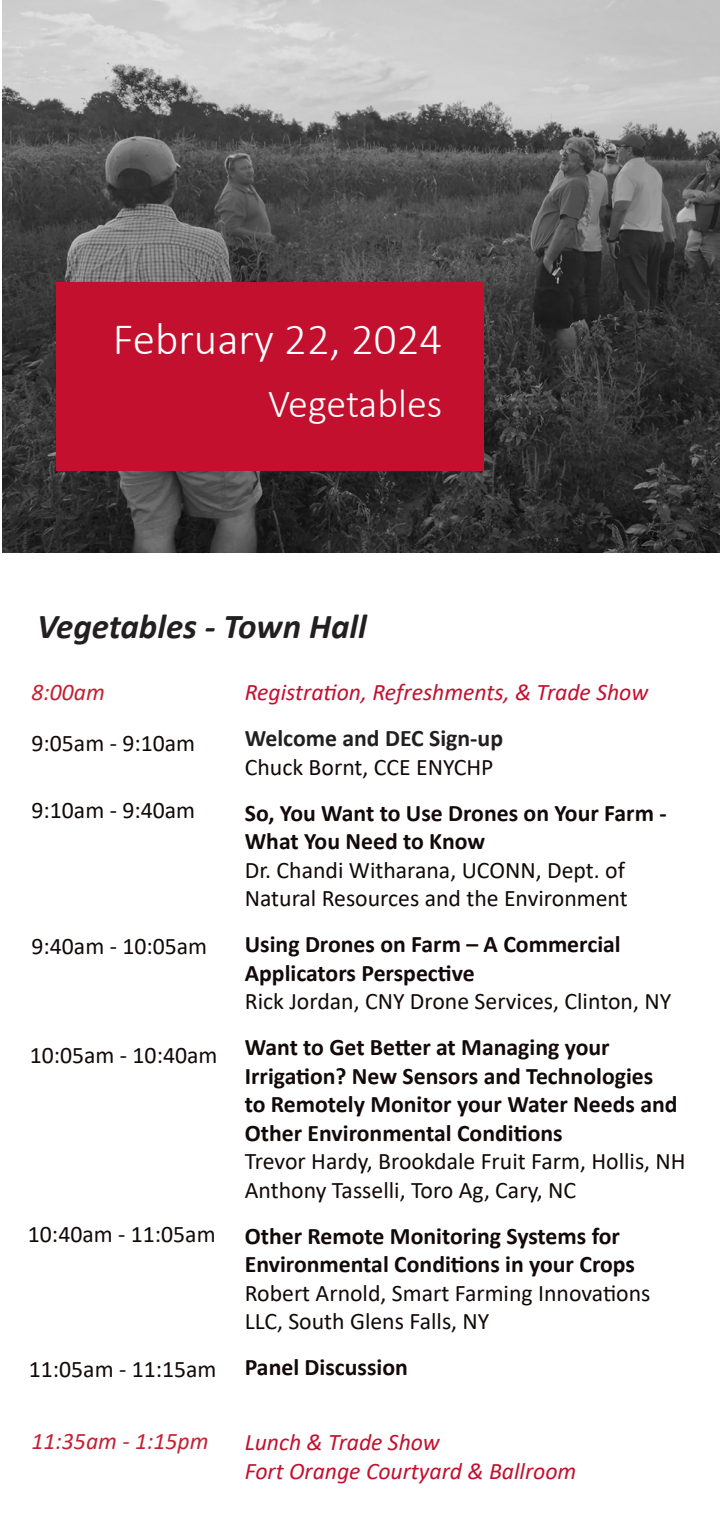
<style>
.page{position:relative;width:720px;height:1530px;background:#fff}
.page>*{position:absolute;margin:0;border:0;box-sizing:border-box;transform-origin:0 0}
.t1{font:300 45px "Calibri";color:#fff}
.t2{font:300 40px "Calibri";color:#fff}
.t3{font:italic 700 35px "Calibri";color:#231f20}
.t4{font:700 23.75px/28.5px "Calibri";color:#120908}
.t5{font:23.75px/28.5px "Calibri";color:#120908}
.t6{font:italic 23.75px/28.5px "Calibri";color:#c3102f}
.t7{font:700 23.75px/28.5px "Calibri";color:#231f20}
.t8{font:italic 23.75px "Calibri";color:#c42032}
.s1{font-weight:400;color:#120908}
.s2{font-weight:700}
.s3{font-weight:400}
</style>
<div class="page">
<img style="left:3px;top:0;width:717px;height:553px">
<div style="left:56px;top:283px;width:428px;height:188px;background:#c3102f"></div>
<p class="t1" style="left:113px;top:311px;width:331px">February 22, 2024</p>
<p class="t2" style="left:268px;top:379px;width:176px">Vegetables</p>
<p class="t3" style="left:37px;top:601px;width:331px">Vegetables - Town Hall</p>
<p class="t8" style="left:32px;top:676px;width:75px">8:00am</p>
<p class="t5" style="left:32px;top:729px;width:165px">9:05am - 9:10am</p>
<p class="t5" style="left:32px;top:795px;width:165px">9:10am - 9:40am</p>
<p class="t5" style="left:32px;top:931px;width:177px">9:40am - 10:05am</p>
<p class="t5" style="left:30px;top:1040px;width:189px">10:05am - 10:40am</p>
<p class="t5" style="left:28px;top:1219px;width:189px">10:40am - 11:05am</p>
<p class="t5" style="left:29px;top:1354px;width:189px">11:05am - 11:15am</p>
<p class="t8" style="left:32px;top:1425px;width:179px">11:35am - 1:15pm</p>
<p class="t6" style="left:245px;top:677px;width:405px">Registration, Refreshments, &amp; Trade Show</p>
<p class="t7" style="left:245px;top:724px;width:260px">Welcome and DEC Sign-up<br><span class="s1">Chuck Bornt, CCE ENYCHP</span></p>
<p class="t5" style="left:245px;top:798px;width:423px"><span class="s2">So, You Want to Use Drones on Your Farm - What You Need to Know<br></span>Dr. Chandi Witharana, UCONN, Dept. of Natural Resources and the Environment</p>
<p class="t4" style="left:245px;top:930px;width:428px">Using Drones on Farm – A Commercial<br>Applicators Perspective<br><span class="s3">Rick Jordan, CNY Drone Services, Clinton, NY</span></p>
<p class="t4" style="left:245px;top:1033px;width:442px">Want to Get Better at Managing your Irrigation? New Sensors and Technologies<br>to Remotely Monitor your Water Needs and Other Environmental Conditions<br><span class="s3">Trevor Hardy, Brookdale Fruit Farm, Hollis, NH Anthony Tasselli, Toro Ag, Cary, NC</span></p>
<p class="t4" style="left:245px;top:1221px;width:407px">Other Remote Monitoring Systems for Environmental Conditions in your Crops <span class="s3">Robert Arnold, Smart Farming Innovations LLC, South Glens Falls, NY</span></p>
<p class="t4" style="left:245px;top:1353px;width:165px">Panel Discussion</p>
<p class="t6" style="left:245px;top:1427px;width:333px">Lunch &amp; Trade Show<br>Fort Orange Courtyard &amp; Ballroom</p>
</div>
